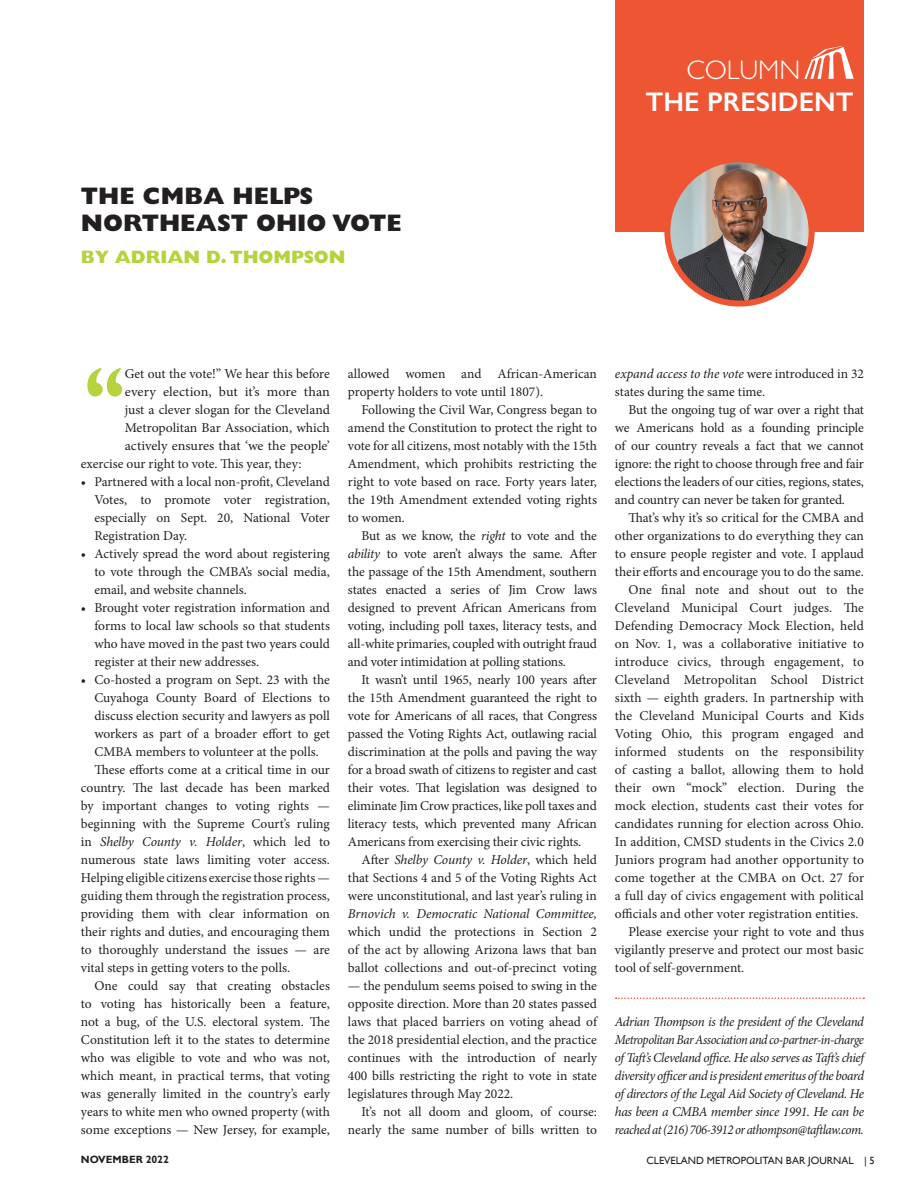
<style>
.page{position:relative;width:918px;height:1188px;background:#fff}
.page>*{position:absolute;margin:0;border:0;box-sizing:border-box;transform-origin:0 0}
.t1{font:119.1px "Gill Sans";color:#b5d33d}
.t2{font:600 27px "Gill Sans";color:#fff}
.t3{font:300 27px "Gill Sans";color:#fff}
.t4{font:800 24px/27px "Gill Sans";color:#231f20}
.t5{font:800 18px "Gill Sans";color:#b5d33d}
.t6{font:13.5px/18px "Minion Pro";color:#231f20;text-align:justify}
.t7{font:italic 13.5px/18px "Minion Pro";letter-spacing:-.02em;color:#231f20;text-align:justify}
.t8{font:13.5px "Minion Pro";color:#231f20;scale:1.04 1}
.t9{font:13.5px "Minion Pro";color:#231f20;scale:1.05 1}
.t10{font:10.5px "Gill Sans";color:#231f20}
.t11{font:700 10.5px "Gill Sans";color:#231f20}
.s1{font-style:normal}
.s2{font-style:italic}
</style>
<div class="page">
<svg style="left:616px;top:998px;width:248px;height:1px"></svg>
<div style="left:615px;top:0;width:249px;height:232px;background:#ee5633"></div>
<svg style="left:804px;top:46px;width:50px;height:33px"></svg>
<img style="left:667px;top:159px;width:145px;height:145px;border-radius:72px">
<div style="left:664px;top:156px;width:151px;height:151px;border:6px solid #ee5633;border-radius:50%"></div>
<h2 class="t3" style="left:687px;top:54px;width:115px">COLUMN</h2>
<h3 class="t4" style="left:81px;top:183px;width:322px">THE CMBA HELPS<br>NORTHEAST OHIO VOTE</h3>
<h3 class="t5" style="left:81px;top:246px;width:266px">BY ADRIAN D. THOMPSON</h3>
<h2 class="t2" style="left:646px;top:86px;width:210px">THE PRESIDENT</h2>
<h1 class="t1" style="left:81px;top:341px;width:47px">‘‘</h1>
<p class="t6" style="left:125px;top:365px;width:207px">Get out the vote!” We hear this before</p>
<p class="t9" style="left:125px;top:383px;width:197px">every election, but it’s more than</p>
<p class="t6" style="left:125px;top:401px;width:207px">just a clever slogan for the Cleveland</p>
<p class="t6" style="left:125px;top:419px;width:207px">Metropolitan Bar Association, which</p>
<p class="t8" style="left:125px;top:437px;width:199px">actively ensures that ‘we the people’</p>
<p class="t6" style="left:81px;top:455px;width:222px">exercise our right to vote. This year, they:</p>
<p class="t6" style="left:94px;top:473px;width:237px;text-indent:-14px">• Partnered with a local non-profit, Cleveland Votes, to promote voter registration, especially on Sept. 20, National Voter Registration Day.</p>
<p class="t6" style="left:94px;top:545px;width:237px;text-indent:-14px">• Actively spread the word about registering to vote through the CMBA’s social media, email, and website channels.</p>
<p class="t6" style="left:94px;top:599px;width:237px;text-indent:-14px">• Brought voter registration information and forms to local law schools so that students who have moved in the past two years could register at their new addresses.</p>
<p class="t6" style="left:81px;top:671px;width:251px">• Co-hosted a program on Sept. 23 with the</p>
<p class="t6" style="left:94px;top:689px;width:237px">Cuyahoga County Board of Elections to</p>
<p class="t6" style="left:94px;top:707px;width:237px">discuss election security and lawyers as poll</p>
<p class="t6" style="left:94px;top:725px;width:237px">workers as part of a broader effort to get</p>
<p class="t6" style="left:94px;top:743px;width:226px">CMBA members to volunteer at the polls.</p>
<p class="t6" style="left:94px;top:761px;width:237px">These efforts come at a critical time in our</p>
<p class="t6" style="left:81px;top:779px;width:251px">country. The last decade has been marked</p>
<p class="t6" style="left:81px;top:797px;width:251px">by important changes to voting rights —</p>
<p class="t6" style="left:81px;top:815px;width:251px">beginning with the Supreme Court’s ruling</p>
<p class="t7" style="left:81px;top:833px;width:251px"><span class="s1">in</span> Shelby County v. Holder<span class="s1">, which led to</span></p>
<p class="t6" style="left:81px;top:851px;width:251px">numerous state laws limiting voter access.</p>
<p class="t6" style="left:81px;top:869px;width:251px">Helping eligible citizens exercise those rights —</p>
<p class="t6" style="left:81px;top:887px;width:251px">guiding them through the registration process,</p>
<p class="t6" style="left:81px;top:905px;width:251px">providing them with clear information on</p>
<p class="t6" style="left:81px;top:923px;width:251px">their rights and duties, and encouraging them</p>
<p class="t6" style="left:81px;top:941px;width:250px">to thoroughly understand the issues — are</p>
<p class="t6" style="left:81px;top:959px;width:211px">vital steps in getting voters to the polls.</p>
<p class="t6" style="left:94px;top:977px;width:237px">One could say that creating obstacles</p>
<p class="t6" style="left:81px;top:995px;width:251px">to voting has historically been a feature,</p>
<p class="t6" style="left:81px;top:1013px;width:251px">not a bug, of the U.S. electoral system. The</p>
<p class="t6" style="left:81px;top:1031px;width:251px">Constitution left it to the states to determine</p>
<p class="t6" style="left:81px;top:1049px;width:251px">who was eligible to vote and who was not,</p>
<p class="t6" style="left:81px;top:1067px;width:251px">which meant, in practical terms, that voting</p>
<p class="t6" style="left:81px;top:1085px;width:251px">was generally limited in the country’s early</p>
<p class="t6" style="left:81px;top:1103px;width:251px">years to white men who owned property (with</p>
<p class="t6" style="left:81px;top:1121px;width:251px">some exceptions — New Jersey, for example,</p>
<p class="t6" style="left:348px;top:365px;width:251px">allowed women and African-American property holders to vote until 1807).</p>
<p class="t6" style="left:348px;top:401px;width:251px;text-indent:14px">Following the Civil War, Congress began to amend the Constitution to protect the right to vote for all citizens, most notably with the 15th Amendment, which prohibits restricting the right to vote based on race. Forty years later, the 19th Amendment extended voting rights to women.</p>
<p class="t6" style="left:348px;top:527px;width:251px;text-indent:14px">But as we know, the <span class="s2">right</span> to vote and the <span class="s2">ability</span> to vote aren’t always the same. After the passage of the 15th Amendment, southern states enacted a series of Jim Crow laws designed to prevent African Americans from voting, including poll taxes, literacy tests, and all-white primaries, coupled with outright fraud and voter intimidation at polling stations.</p>
<p class="t6" style="left:348px;top:671px;width:251px;text-indent:14px">It wasn’t until 1965, nearly 100 years after the 15th Amendment guaranteed the right to vote for Americans of all races, that Congress passed the Voting Rights Act, outlawing racial discrimination at the polls and paving the way for a broad swath of citizens to register and cast their votes. That legislation was designed to eliminate Jim Crow practices, like poll taxes and literacy tests, which prevented many African Americans from exercising their civic rights.</p>
<p class="t6" style="left:348px;top:850px;width:251px;text-indent:14px">After <span class="s2">Shelby County v. Holder</span>, which held that Sections 4 and 5 of the Voting Rights Act were unconstitutional, and last year’s ruling in</p>
<p class="t7" style="left:348px;top:904px;width:251px">Brnovich v. Democratic National Committee,</p>
<p class="t6" style="left:348px;top:922px;width:251px">which undid the protections in Section 2 of the act by allowing Arizona laws that ban ballot collections and out-of-precinct voting</p>
<p class="t6" style="left:348px;top:976px;width:251px">— the pendulum seems poised to swing in the opposite direction. More than 20 states passed laws that placed barriers on voting ahead of the 2018 presidential election, and the practice continues with the introduction of nearly 400 bills restricting the right to vote in state legislatures through May 2022.</p>
<p class="t6" style="left:348px;top:1102px;width:251px;text-align:right">It’s not all doom and gloom, of course: nearly the same number of bills written to</p>
<p class="t6" style="left:615px;top:365px;width:251px"><span class="s2">expand access to the vote</span> were introduced in 32 states during the same time.</p>
<p class="t6" style="left:615px;top:401px;width:251px;text-indent:14px">But the ongoing tug of war over a right that we Americans hold as a founding principle of our country reveals a fact that we cannot ignore: the right to choose through free and fair elections the leaders of our cities, regions, states, and country can never be taken for granted.</p>
<p class="t6" style="left:628px;top:509px;width:237px">That’s why it’s so critical for the CMBA and</p>
<p class="t6" style="left:615px;top:527px;width:251px">other organizations to do everything they can</p>
<p class="t6" style="left:615px;top:545px;width:251px">to ensure people register and vote. I applaud</p>
<p class="t6" style="left:615px;top:563px;width:251px">their efforts and encourage you to do the same.</p>
<p class="t6" style="left:628px;top:581px;width:237px">One final note and shout out to the</p>
<p class="t6" style="left:615px;top:599px;width:251px">Cleveland Municipal Court judges. The</p>
<p class="t6" style="left:615px;top:617px;width:251px">Defending Democracy Mock Election, held</p>
<p class="t6" style="left:615px;top:635px;width:251px">on Nov. 1, was a collaborative initiative to</p>
<p class="t6" style="left:615px;top:653px;width:251px">introduce civics, through engagement, to</p>
<p class="t6" style="left:615px;top:671px;width:251px">Cleveland Metropolitan School District</p>
<p class="t6" style="left:615px;top:689px;width:251px">sixth — eighth graders. In partnership with</p>
<p class="t6" style="left:615px;top:707px;width:251px">the Cleveland Municipal Courts and Kids</p>
<p class="t6" style="left:615px;top:725px;width:251px">Voting Ohio, this program engaged and</p>
<p class="t6" style="left:615px;top:743px;width:251px">informed students on the responsibility</p>
<p class="t6" style="left:615px;top:761px;width:251px">of casting a ballot, allowing them to hold</p>
<p class="t6" style="left:615px;top:779px;width:251px">their own “mock” election. During the</p>
<p class="t6" style="left:615px;top:797px;width:251px">mock election, students cast their votes for</p>
<p class="t6" style="left:615px;top:815px;width:251px">candidates running for election across Ohio.</p>
<p class="t6" style="left:615px;top:833px;width:251px">In addition, CMSD students in the Civics 2.0</p>
<p class="t6" style="left:615px;top:851px;width:251px">Juniors program had another opportunity to</p>
<p class="t6" style="left:615px;top:869px;width:251px">come together at the CMBA on Oct. 27 for</p>
<p class="t6" style="left:615px;top:887px;width:251px">a full day of civics engagement with political</p>
<p class="t6" style="left:615px;top:905px;width:245px">officials and other voter registration entities.</p>
<p class="t6" style="left:628px;top:923px;width:237px">Please exercise your right to vote and thus</p>
<p class="t6" style="left:615px;top:941px;width:251px">vigilantly preserve and protect our most basic</p>
<p class="t6" style="left:615px;top:959px;width:131px">tool of self-government.</p>
<p class="t7" style="left:615px;top:1013px;width:251px">Adrian Thompson is the president of the Cleveland Metropolitan Bar Association and co-partner-in-charge of Taft’s Cleveland office. He also serves as Taft’s chief diversity officer and is president emeritus of the board of directors of the Legal Aid Society of Cleveland. He has been a CMBA member since 1991. He can be reached at (216) 706-3912 or athompson@taftlaw.com.</p>
<p class="t11" style="left:81px;top:1153px;width:89px">NOVEMBER 2022</p>
<p class="t10" style="left:647px;top:1154px;width:230px">CLEVELAND METROPOLITAN BAR JOURNAL | 5</p>
</div>
